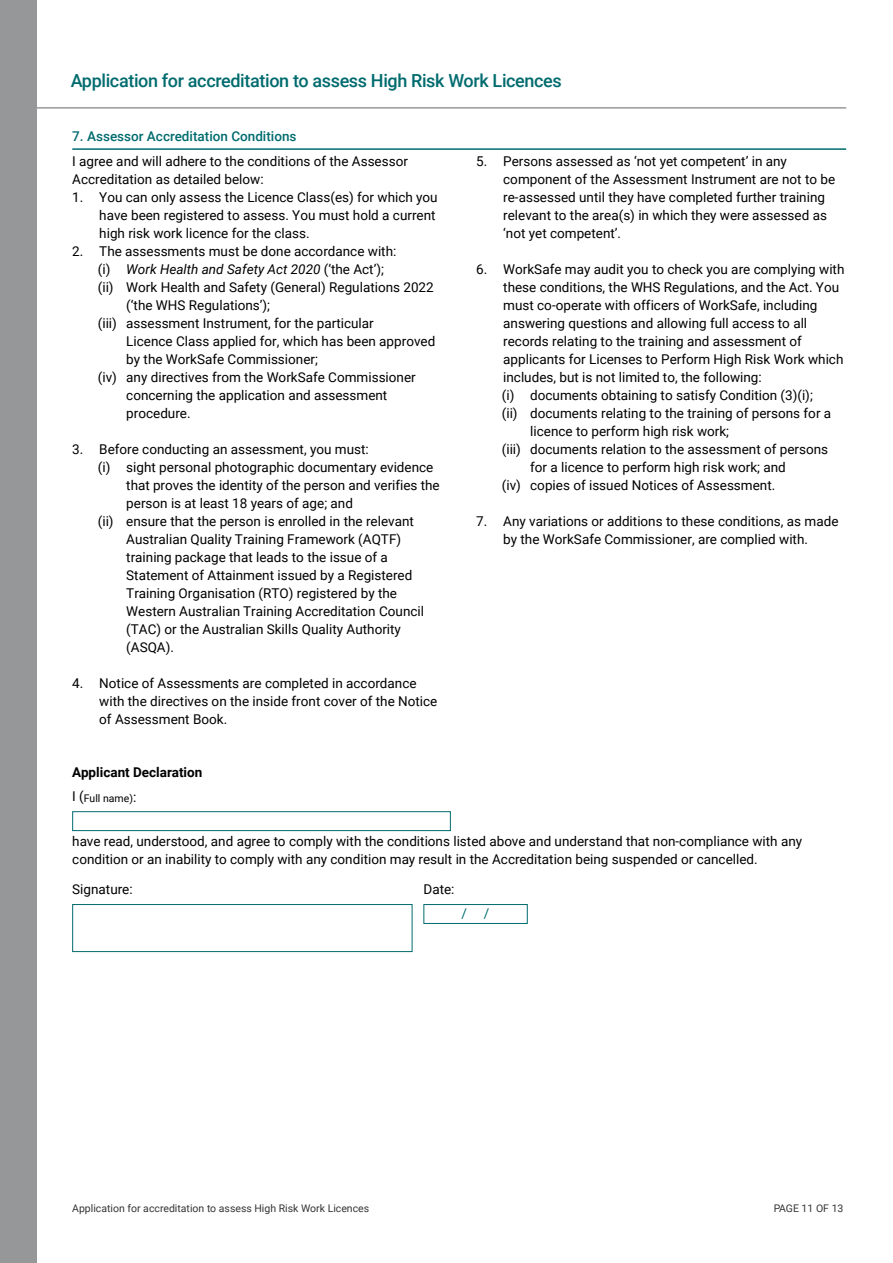
<style>
.page{position:relative;width:893px;height:1263px;background:#fff}
.page>*{position:absolute;margin:0;border:0;box-sizing:border-box;transform-origin:0 0}
.t1{font:500 18px "Roboto";letter-spacing:-.02em;color:#006b6e}
.t2{font:13.5px/18px "Roboto";color:#000}
.t3{font:italic 13.5px "Roboto";color:#000}
.t4{font:500 13.5px "Roboto";color:#006b6e}
.t5{font:700 13.5px "Roboto";color:#000}
.t6{font:13.5px "Roboto";color:#006b6e}
.t7{font:10.5px "Roboto";color:#000}
.s1{font-style:normal}
.s2{font-size:13.5px}
</style>
<div class="page">
<div style="left:1px;top:0;width:36px;height:1263px;background:#969798"></div>
<hr style="left:26px;top:107px;width:820px;height:2px;background:#969798">
<hr style="left:72px;top:148px;width:774px;height:2px;background:#006b6e">
<div style="left:72px;top:811px;width:379px;height:20px;border:1px solid #006b6e"></div>
<div style="left:423px;top:904px;width:105px;height:20px;border:1px solid #006b6e"></div>
<div style="left:72px;top:904px;width:340px;height:48px;border:1px solid #006b6e"></div>
<h1 class="t1" style="left:71px;top:68px;width:493px">Application for accreditation to assess High Risk Work Licences</h1>
<p class="t4" style="left:72px;top:126px;width:226px">7. Assessor Accreditation Conditions</p>
<p class="t2" style="left:72px;top:152px;width:337px">I agree and will adhere to the conditions of the Assessor<br>Accreditation as detailed below:</p>
<p class="t2" style="left:99px;top:188px;width:340px;text-indent:-27px">1. You can only assess the Licence Class(es) for which you have been registered to assess. You must hold a current high risk work licence for the class.</p>
<p class="t2" style="left:72px;top:242px;width:326px">2. The assessments must be done accordance with:</p>
<p class="t3" style="left:98px;top:260px;width:288px"><span class="s1">(i)</span> Work Health and Safety Act 2020 <span class="s1">(‘the Act’);</span></p>
<p class="t2" style="left:98px;top:278px;width:337px">(ii) Work Health and Safety (General) Regulations 2022</p>
<p class="t2" style="left:126px;top:296px;width:145px">(‘the WHS Regulations’);</p>
<p class="t2" style="left:98px;top:314px;width:277px">(iii) assessment Instrument, for the particular</p>
<p class="t2" style="left:126px;top:332px;width:311px">Licence Class applied for, which has been approved</p>
<p class="t2" style="left:126px;top:350px;width:193px">by the WorkSafe Commissioner;</p>
<p class="t2" style="left:98px;top:368px;width:319px">(iv) any directives from the WorkSafe Commissioner</p>
<p class="t2" style="left:126px;top:386px;width:263px">concerning the application and assessment</p>
<p class="t2" style="left:126px;top:404px;width:66px">procedure.</p>
<p class="t2" style="left:72px;top:440px;width:298px">3. Before conducting an assessment, you must:</p>
<p class="t2" style="left:98px;top:458px;width:337px">(i) sight personal photographic documentary evidence</p>
<p class="t2" style="left:126px;top:476px;width:315px">that proves the identity of the person and verifies the</p>
<p class="t2" style="left:126px;top:494px;width:228px">person is at least 18 years of age; and</p>
<p class="t2" style="left:98px;top:512px;width:318px">(ii) ensure that the person is enrolled in the relevant</p>
<p class="t2" style="left:126px;top:530px;width:276px">Australian Quality Training Framework (AQTF)</p>
<p class="t2" style="left:126px;top:548px;width:263px">training package that leads to the issue of a</p>
<p class="t2" style="left:126px;top:566px;width:288px">Statement of Attainment issued by a Registered</p>
<p class="t2" style="left:126px;top:584px;width:272px">Training Organisation (RTO) registered by the</p>
<p class="t2" style="left:126px;top:602px;width:299px">Western Australian Training Accreditation Council</p>
<p class="t2" style="left:126px;top:619px;width:276px">(TAC) or the Australian Skills Quality Authority</p>
<p class="t2" style="left:126px;top:637px;width:49px">(ASQA).</p>
<p class="t2" style="left:99px;top:673px;width:340px;text-indent:-27px">4. Notice of Assessments are completed in accordance with the directives on the inside front cover of the Notice of Assessment Book.</p>
<p class="t2" style="left:503px;top:151px;width:333px;text-indent:-27px">5. Persons assessed as ‘not yet competent’ in any component of the Assessment Instrument are not to be re-assessed until they have completed further training relevant to the area(s) in which they were assessed as ‘not yet competent’.</p>
<p class="t2" style="left:476px;top:259px;width:370px">6. WorkSafe may audit you to check you are complying with</p>
<p class="t2" style="left:503px;top:277px;width:337px">these conditions, the WHS Regulations, and the Act. You</p>
<p class="t2" style="left:503px;top:295px;width:316px">must co-operate with officers of WorkSafe, including</p>
<p class="t2" style="left:503px;top:313px;width:305px">answering questions and allowing full access to all</p>
<p class="t2" style="left:503px;top:331px;width:300px">records relating to the training and assessment of</p>
<p class="t2" style="left:503px;top:349px;width:342px">applicants for Licenses to Perform High Risk Work which</p>
<p class="t2" style="left:503px;top:367px;width:260px">includes, but is not limited to, the following:</p>
<p class="t2" style="left:502px;top:385px;width:313px">(i) documents obtaining to satisfy Condition (3)(i);</p>
<p class="t2" style="left:502px;top:403px;width:331px">(ii) documents relating to the training of persons for a</p>
<p class="t2" style="left:530px;top:421px;width:200px">licence to perform high risk work;</p>
<p class="t2" style="left:502px;top:439px;width:328px">(iii) documents relation to the assessment of persons</p>
<p class="t2" style="left:530px;top:457px;width:257px">for a licence to perform high risk work; and</p>
<p class="t2" style="left:502px;top:475px;width:275px">(iv) copies of issued Notices of Assessment.</p>
<p class="t2" style="left:476px;top:511px;width:364px;text-align:center">7. Any variations or additions to these conditions, as made by the WorkSafe Commissioner, are complied with.</p>
<p class="t5" style="left:72px;top:763px;width:132px">Applicant Declaration</p>
<p class="t7" style="left:72px;top:790px;width:66px"><span class="s2">I (</span>Full name)<span class="s2">:</span></p>
<p class="t2" style="left:72px;top:831px;width:731px">have read, understood, and agree to comply with the conditions listed above and understand that non-compliance with any condition or an inability to comply with any condition may result in the Accreditation being suspended or cancelled.</p>
<p class="t2" style="left:72px;top:880px;width:62px">Signature:</p>
<p class="t2" style="left:423px;top:880px;width:33px">Date:</p>
<p class="t6" style="left:462px;top:904px;width:29px">/ /</p>
<p class="t7" style="left:72px;top:1201px;width:299px">Application for accreditation to assess High Risk Work Licences</p>
<p class="t7" style="left:773px;top:1201px;width:72px">PAGE 11 OF 13</p>
</div>
